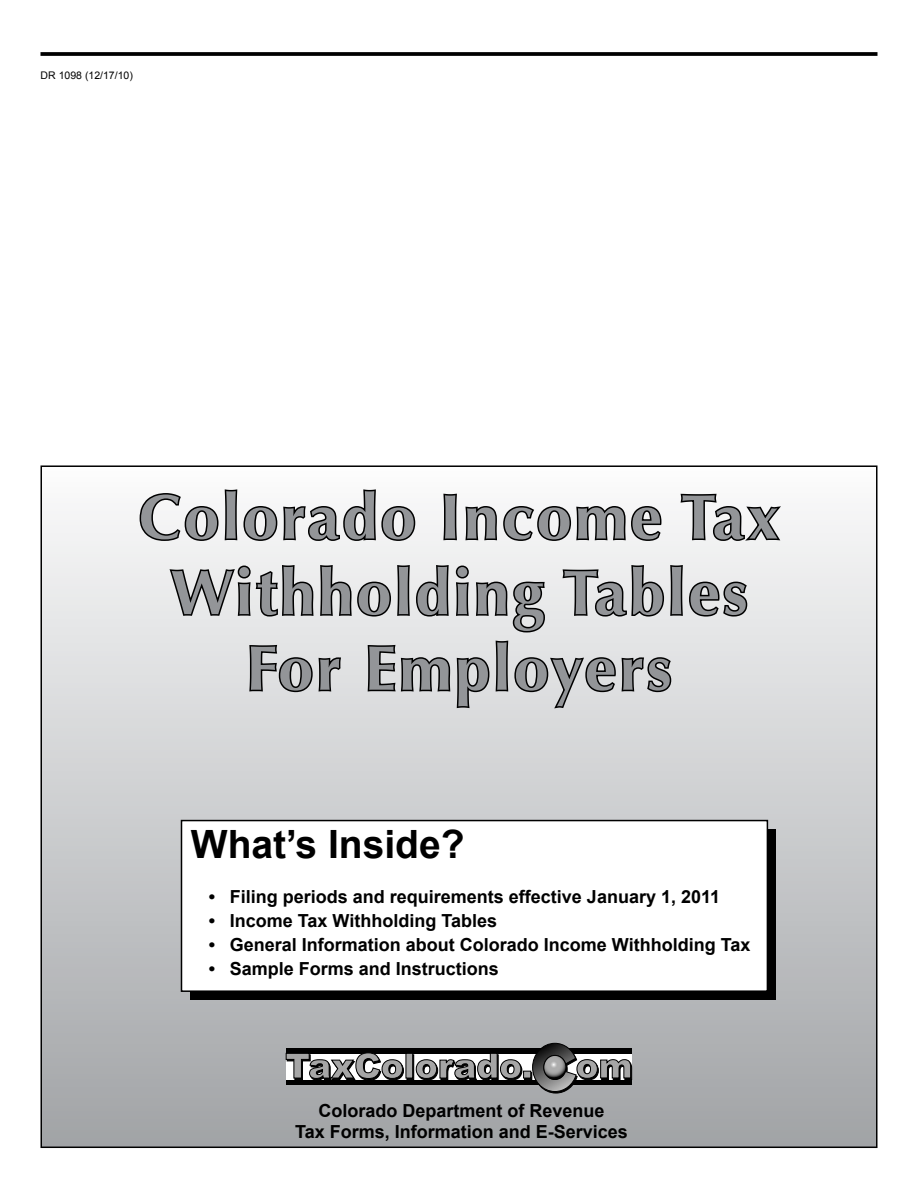
<style>
.page{position:relative;width:918px;height:1188px;background:#fff}
.page>*{position:absolute;margin:0;border:0;box-sizing:border-box;transform-origin:0 0}
.t1{font:700 63px/75.6px "Optima";letter-spacing:.05em;color:#939598;text-align:center}
.t2{font:700 39px "Arial";color:#000}
.t3{font:700 18px/21px "Arial";color:#000;text-align:center}
.t4{font:10.5px "Arial";color:#000}
</style>
<div class="page">
<div style="left:41px;top:466px;width:836px;height:681px;background:linear-gradient(to bottom,#fcfcfc,#a0a2a5)"></div>
<svg style="left:138px;top:488px;width:279px;height:55px"></svg>
<svg style="left:442px;top:492px;width:221px;height:51px"></svg>
<svg style="left:679px;top:492px;width:106px;height:51px"></svg>
<svg style="left:167px;top:563px;width:583px;height:147px;background:#bdbdbe"></svg>
<div style="left:286px;top:1048px;width:346px;height:36px;background:#000"></div>
<svg style="left:404px;top:1054px;width:128px;height:25px"></svg>
<div style="left:407px;top:1055px;width:7px;height:25px;background:#000"></div>
<div style="left:524px;top:1072px;width:8px;height:8px;background:#000"></div>
<svg style="left:286px;top:1053px;width:118px;height:27px"></svg>
<div style="left:406px;top:1053px;width:7px;height:25px;background:#a6a6a6;border:1px solid #000"></div>
<svg style="left:416px;top:1053px;width:106px;height:27px"></svg>
<div style="left:523px;top:1071px;width:8px;height:7px;background:#a6a6a6;border:1px solid #000"></div>
<svg style="left:532px;top:1043px;width:100px;height:51px"></svg>
<div style="left:543px;top:1055px;width:23px;height:25px;border:1px solid #000;border-radius:50%"></div>
<div style="left:190px;top:830px;width:586px;height:170px;background:#000"></div>
<div style="left:182px;top:821px;width:585px;height:170px;background:#fff"></div>
<div style="left:181px;top:820px;width:587px;height:172px;border:2px solid #000"></div>
<svg style="left:40px;top:52px;width:838px;height:4px;background:#0f0f0f"></svg>
<p class="t4" style="left:41px;top:69px;width:94px">Dr 1098 (12/17/10)</p>
<h1 class="t1" style="left:139px;top:480px;width:642px">Colorado Income Tax<br>Withholding Tables<br>For Employers</h1>
<h2 class="t2" style="left:191px;top:819px;width:275px">What’s Inside?</h2>
<p class="t3" style="left:209px;top:886px;width:513px">• Filing periods and requirements effective January 1, 2011</p>
<p class="t3" style="left:209px;top:910px;width:290px">• Income Tax Withholding Tables</p>
<p class="t3" style="left:209px;top:934px;width:543px">• General Information about Colorado Income Withholding Tax</p>
<p class="t3" style="left:209px;top:958px;width:292px">• Sample Forms and Instructions</p>
<p class="t3" style="left:295px;top:1100px;width:334px">Colorado Department of Revenue<br>Tax Forms, Information and E-Services</p>
</div>
